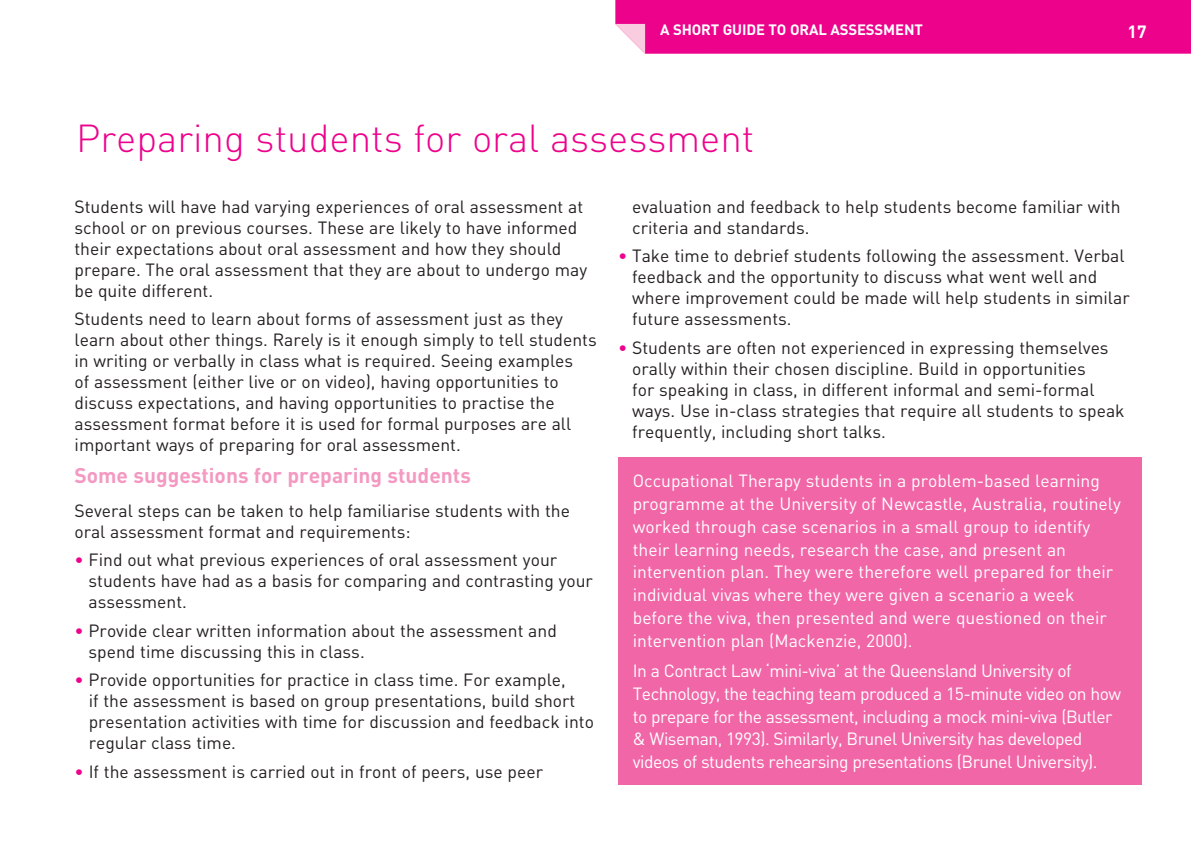
<style>
.page{position:relative;width:1191px;height:844px;background:#fff}
.page>*{position:absolute;margin:0;border:0;box-sizing:border-box;transform-origin:0 0}
.t1{font:300 38.5px "DIN";color:#ed028c}
.t2{font:700 21px "DIN";color:#f499c2}
.t3{font:17.5px/21px "DIN";color:#231f20}
.t4{font:17.5px/22.8px "DIN";color:#fff}
.t5{font:17.5px/22.8px "DIN";letter-spacing:-.03em;color:#fff}
.t6{font:700 17.5px "DIN";color:#fff}
.t7{font:700 14.88px "DIN";letter-spacing:-.01em;color:#fff}
.s1{color:#ed028c}
</style>
<div class="page">
<div style="left:615px;top:0;width:576px;height:54px;background:#ed028c"></div>
<div style="left:618px;top:456px;width:523px;height:328px;background:#f166a7"></div>
<p class="t7" style="left:660px;top:20px;width:264px">A short guide to oral assessment</p>
<p class="t6" style="left:1127px;top:20px;width:21px">17</p>
<h1 class="t1" style="left:76px;top:114px;width:680px">Preparing students for oral assessment</h1>
<p class="t3" style="left:74px;top:196px;width:514px">Students will have had varying experiences of oral assessment at school or on previous courses. These are likely to have informed their expectations about oral assessment and how they should prepare. The oral assessment that they are about to undergo may be quite different.</p>
<p class="t3" style="left:74px;top:308px;width:524px">Students need to learn about forms of assessment just as they learn about other things. Rarely is it enough simply to tell students in writing or verbally in class what is required. Seeing examples<br>of assessment (either live or on video), having opportunities to discuss expectations, and having opportunities to practise the assessment format before it is used for formal purposes are all important ways of preparing for oral assessment.</p>
<p class="t2" style="left:74px;top:462px;width:398px">Some suggestions for preparing students</p>
<p class="t3" style="left:74px;top:499px;width:497px">Several steps can be taken to help familiarise students with the oral assessment format and requirements:</p>
<p class="t3" style="left:89px;top:549px;width:506px;text-indent:-14px"><span class="s1">•</span> Find out what previous experiences of oral assessment your students have had as a basis for comparing and contrasting your assessment.</p>
<p class="t3" style="left:89px;top:619px;width:470px;text-indent:-14px"><span class="s1">•</span> Provide clear written information about the assessment and spend time discussing this in class.</p>
<p class="t3" style="left:89px;top:669px;width:507px;text-indent:-14px"><span class="s1">•</span> Provide opportunities for practice in class time. For example,<br>if the assessment is based on group presentations, build short presentation activities with time for discussion and feedback into regular class time.</p>
<p class="t3" style="left:75px;top:760px;width:470px"><span class="s1">•</span> If the assessment is carried out in front of peers, use peer</p>
<p class="t3" style="left:632px;top:196px;width:490px">evaluation and feedback to help students become familiar with criteria and standards.</p>
<p class="t3" style="left:632px;top:245px;width:499px;text-indent:-14px"><span class="s1">•</span> Take time to debrief students following the assessment. Verbal feedback and the opportunity to discuss what went well and where improvement could be made will help students in similar future assessments.</p>
<p class="t3" style="left:632px;top:336px;width:494px;text-indent:-14px"><span class="s1">•</span> Students are often not experienced in expressing themselves orally within their chosen discipline. Build in opportunities<br>for speaking in class, in different informal and semi-formal ways. Use in-class strategies that require all students to speak frequently, including short talks.</p>
<p class="t4" style="left:632px;top:469px;width:490px">Occupational Therapy students in a problem-based learning programme at the University of Newcastle, Australia, routinely worked through case scenarios in a small group to identify their learning needs, research the case, and present an intervention plan. They were therefore well prepared for their individual vivas where they were given a scenario a week before the viva, then presented and were questioned on their intervention plan (Mackenzie, 2000).</p>
<p class="t5" style="left:633px;top:658px;width:490px">In a Contract Law ‘mini-viva’ at the Queensland University of Technology, the teaching team produced a 15-minute video on how to prepare for the assessment, including a mock mini-viva (Butler &amp; Wiseman, 1993). Similarly, Brunel University has developed videos of students rehearsing presentations (Brunel University).</p>
</div>
